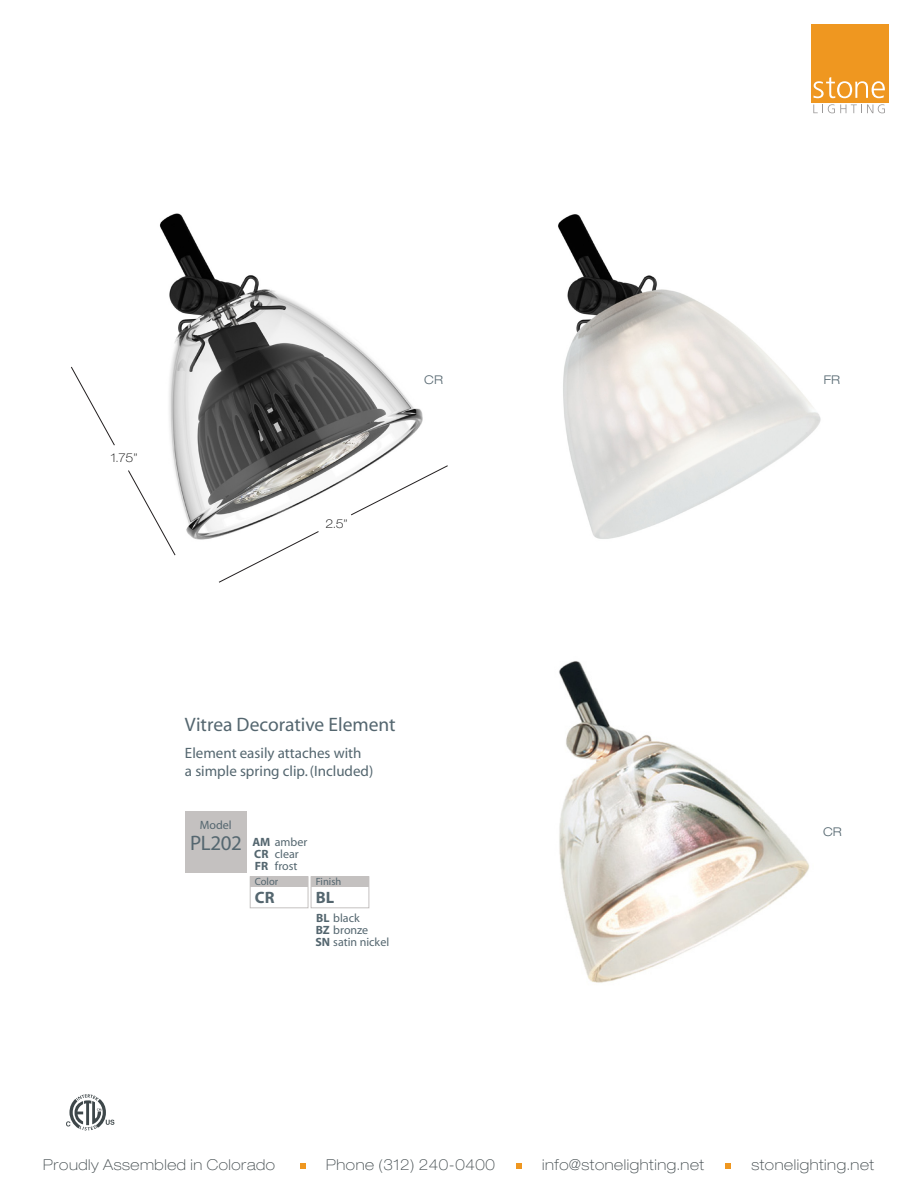
<style>
.page{position:relative;width:918px;height:1188px;background:#fff}
.page>*{position:absolute;margin:0;border:0;box-sizing:border-box;transform-origin:0 0}
.t1{font:21px "Myriad";letter-spacing:-.02em;color:#556770}
.t2{font:19.5px "Myriad";color:#54666f}
.t3{font:700 16.5px "Myriad";color:#54666f}
.t4{font:100 expanded 15px "Helvetica Neue LT Std";letter-spacing:.04em;color:#3f484b}
.t5{font:15px/18px "Myriad";color:#54666f}
.t6{font:12px/12px "Myriad";color:#54666f}
.t7{font:700 12px/12px "Myriad";color:#54666f}
.t8{font:100 expanded 12px "Helvetica Neue LT Std";color:#000}
.t9{font:300 expanded 12px "Helvetica Neue LT Std";color:#54666f}
.t10{font:300 expanded 12px "Helvetica Neue LT Std";color:#556770}
.t11{font:10.5px "Myriad";color:#54666f}
.s1{font-weight:400}
.s2{font-weight:700}
</style>
<div class="page">
<img style="left:559px;top:661px;width:250px;height:322px">
<img style="left:159px;top:213px;width:662px;height:327px">
<svg style="left:218px;top:531px;width:101px;height:52px"></svg>
<svg style="left:350px;top:465px;width:98px;height:51px"></svg>
<svg style="left:128px;top:470px;width:48px;height:86px"></svg>
<svg style="left:71px;top:366px;width:44px;height:80px"></svg>
<svg style="left:66px;top:1094px;width:48px;height:37px"></svg>
<svg style="left:813px;top:104px;width:72px;height:9px"></svg>
<div style="left:811px;top:24px;width:78px;height:78px;background:#ef9720"></div>
<svg style="left:813px;top:77px;width:72px;height:21px"></svg>
<svg style="left:300px;top:1163px;width:6px;height:5px"></svg>
<svg style="left:516px;top:1163px;width:5px;height:5px"></svg>
<svg style="left:725px;top:1163px;width:6px;height:5px"></svg>
<div style="left:250px;top:876px;width:58px;height:32px;border:1px solid #c4c1c0"></div>
<div style="left:250px;top:877px;width:58px;height:10px;background:#c4c1c0"></div>
<div style="left:311px;top:876px;width:58px;height:32px;border:1px solid #c4c1c0"></div>
<div style="left:311px;top:877px;width:58px;height:10px;background:#c4c1c0"></div>
<div style="left:185px;top:812px;width:61px;height:61px;background:#c4c1c0"></div>
<p class="t8" style="left:111px;top:450px;width:28px">1.75”</p>
<p class="t8" style="left:325px;top:517px;width:24px">2.5”</p>
<p class="t10" style="left:424px;top:372px;width:20px">CR</p>
<h2 class="t2" style="left:185px;top:715px;width:212px">Vitrea Decorative Element</h2>
<p class="t5" style="left:185px;top:745px;width:190px">Element easily attaches with<br>a simple spring clip. (Included)</p>
<p class="t6" style="left:200px;top:819px;width:33px">Model</p>
<h1 class="t1" style="left:190px;top:832px;width:53px">PL202</h1>
<p class="t7" style="left:252px;top:837px;width:56px">AM <span class="s1">amber<br></span>CR<br>FR</p>
<p class="t6" style="left:275px;top:849px;width:25px">clear frost</p>
<p class="t11" style="left:255px;top:876px;width:25px">Color</p>
<p class="t3" style="left:255px;top:889px;width:21px">CR</p>
<p class="t11" style="left:316px;top:876px;width:27px">Finish</p>
<p class="t3" style="left:316px;top:889px;width:20px">BL</p>
<p class="t6" style="left:315px;top:912px;width:75px"><span class="s2">BL</span> black<br><span class="s2">BZ</span> bronze<br><span class="s2">SN</span> satin nickel</p>
<p class="t9" style="left:824px;top:372px;width:18px">FR</p>
<p class="t9" style="left:823px;top:825px;width:20px">CR</p>
<p class="t4" style="left:43px;top:1155px;width:233px">Proudly Assembled in Colorado</p>
<p class="t4" style="left:326px;top:1155px;width:170px">Phone (312) 240-0400</p>
<p class="t4" style="left:542px;top:1155px;width:164px">info@stonelighting.net</p>
<p class="t4" style="left:751px;top:1155px;width:124px">stonelighting.net</p>
</div>
